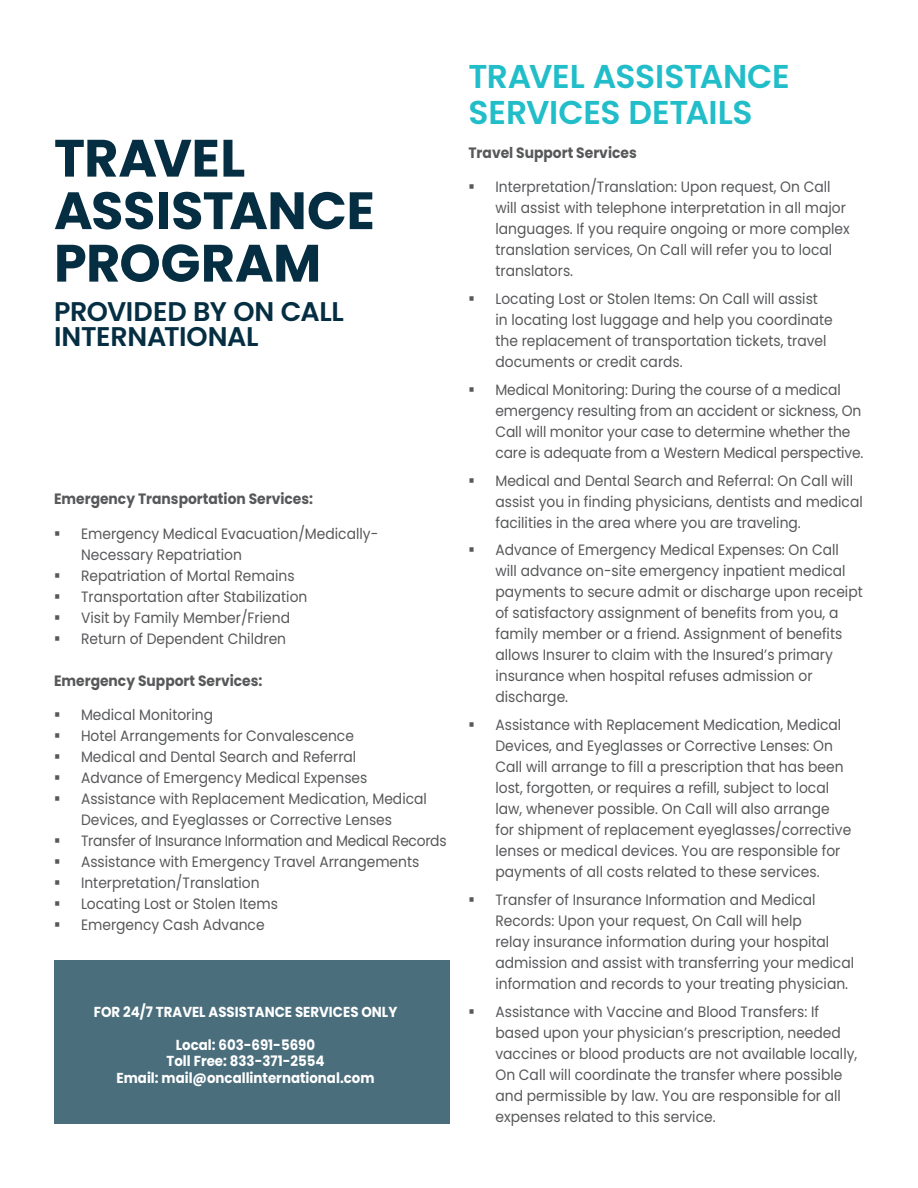
<style>
.page{position:relative;width:918px;height:1188px;background:#fff}
.page>*{position:absolute;margin:0;border:0;box-sizing:border-box;transform-origin:0 0}
.Header_1{font:700 52.5px/52.5px "Poppins";letter-spacing:-.01em;color:#052e42}
.Header_2{font:600 33px/36px "Poppins";letter-spacing:-.01em;color:#21bdc9}
.Header_2-2{font:600 27px/25.5px "Poppins";letter-spacing:-.015em;color:#052e42}
.t1{font:15px/21px "Poppins";color:#57585a;scale:.92 1}
.Book{font:700 15px "Poppins";color:#57585a;scale:.92 1}
.t2{font:15px "Poppins";letter-spacing:-.02em;color:#57585a;scale:.92 1}
.Book-2{font:700 14.4px "Poppins";color:#fff;scale:.92 1}
</style>
<div class="page">
<div style="left:54px;top:960px;width:396px;height:164px;background:#4b6e7d"></div>
<p class="Header_1" style="left:54px;top:132px;width:322px">TRAVEL<br>ASSISTANCE<br>PROGRAM</p>
<p class="Header_2-2" style="left:54px;top:299px;width:291px">PROVIDED BY ON CALL<br>INTERNATIONAL</p>
<p class="Book" style="left:54px;top:491px;width:283px">Emergency Transportation Services:</p>
<p class="t1" style="left:81px;top:523px;width:325px">Emergency Medical Evacuation/Medically-<br>Necessary Repatriation</p>
<p class="t1" style="left:81px;top:565px;width:234px">Repatriation of Mortal Remains</p>
<p class="t1" style="left:81px;top:586px;width:248px">Transportation after Stabilization</p>
<p class="t1" style="left:81px;top:607px;width:229px">Visit by Family Member/Friend</p>
<p class="t1" style="left:81px;top:628px;width:224px">Return of Dependent Children</p>
<p class="Book" style="left:54px;top:672px;width:228px">Emergency Support Services:</p>
<p class="t1" style="left:81px;top:705px;width:145px">Medical Monitoring</p>
<p class="t1" style="left:81px;top:726px;width:298px">Hotel Arrangements for Convalescence</p>
<p class="t1" style="left:81px;top:747px;width:301px">Medical and Dental Search and Referral</p>
<p class="t1" style="left:81px;top:768px;width:313px">Advance of Emergency Medical Expenses</p>
<p class="t1" style="left:81px;top:789px;width:378px">Assistance with Replacement Medication, Medical<br>Devices, and Eyeglasses or Corrective Lenses</p>
<p class="t2" style="left:81px;top:833px;width:399px">Transfer of Insurance Information and Medical Records</p>
<p class="t1" style="left:81px;top:852px;width:369px">Assistance with Emergency Travel Arrangements</p>
<p class="t1" style="left:81px;top:873px;width:196px">Interpretation/Translation</p>
<p class="t1" style="left:81px;top:894px;width:216px">Locating Lost or Stolen Items</p>
<p class="t1" style="left:81px;top:915px;width:201px">Emergency Cash Advance</p>
<p class="Book-2" style="left:94px;top:1003px;width:331px">FOR 24/7 TRAVEL ASSISTANCE SERVICES ONLY</p>
<p class="Book-2" style="left:176px;top:1036px;width:153px">Local: 603-691-5690</p>
<p class="Book-2" style="left:167px;top:1053px;width:173px">Toll Free: 833-371-2554</p>
<p class="Book-2" style="left:117px;top:1069px;width:282px">Email: mail@oncallinternational.com</p>
<p class="Header_2" style="left:468px;top:59px;width:323px">TRAVEL ASSISTANCE<br>SERVICES DETAILS</p>
<p class="Book" style="left:468px;top:144px;width:184px">Travel Support Services</p>
<p class="t1" style="left:495px;top:177px;width:387px">Interpretation/Translation: Upon request, On Call will assist with telephone interpretation in all major languages. If you require ongoing or more complex translation services, On Call will refer you to local translators.</p>
<p class="t1" style="left:495px;top:289px;width:368px">Locating Lost or Stolen Items: On Call will assist in locating lost luggage and help you coordinate the replacement of transportation tickets, travel documents or credit cards.</p>
<p class="t1" style="left:495px;top:379px;width:402px">Medical Monitoring: During the course of a medical emergency resulting from an accident or sickness, On Call will monitor your case to determine whether the care is adequate from a Western Medical perspective.</p>
<p class="t1" style="left:495px;top:470px;width:401px">Medical and Dental Search and Referral: On Call will assist you in finding physicians, dentists and medical facilities in the area where you are traveling.</p>
<p class="t1" style="left:495px;top:540px;width:401px">Advance of Emergency Medical Expenses: On Call will advance on-site emergency inpatient medical payments to secure admit or discharge upon receipt of satisfactory assignment of benefits from you, a family member or a friend. Assignment of benefits allows Insurer to claim with the Insured’s primary insurance when hospital refuses admission or discharge.</p>
<p class="t1" style="left:495px;top:715px;width:388px">Assistance with Replacement Medication, Medical Devices, and Eyeglasses or Corrective Lenses: On Call will arrange to fill a prescription that has been lost, forgotten, or requires a refill, subject to local law, whenever possible. On Call will also arrange for shipment of replacement eyeglasses/corrective lenses or medical devices. You are responsible for payments of all costs related to these services.</p>
<p class="t1" style="left:495px;top:889px;width:391px">Transfer of Insurance Information and Medical Records: Upon your request, On Call will help<br>relay insurance information during your hospital admission and assist with transferring your medical information and records to your treating physician.</p>
<p class="t1" style="left:495px;top:1001px;width:395px">Assistance with Vaccine and Blood Transfers: If based upon your physician’s prescription, needed vaccines or blood products are not available locally, On Call will coordinate the transfer where possible and permissible by law. You are responsible for all expenses related to this service.</p>
</div>
